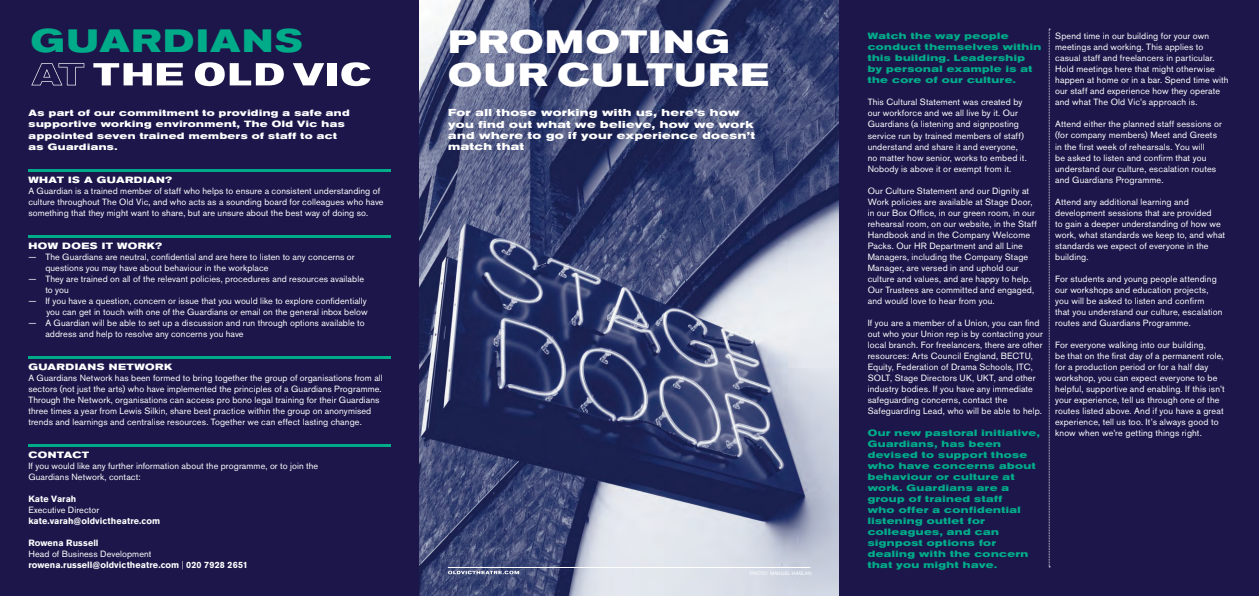
<style>
.page{position:relative;width:1259px;height:596px;background:#fff}
.page>*{position:absolute;margin:0;border:0;box-sizing:border-box;transform-origin:0 0}
._05_Type_Size_06{font:700 expanded 32px/33px "Akzidenz Grotesk BQ";letter-spacing:.05em;color:#fff;scale:1.06 1}
._05_Type_Size_06-2{font:700 expanded 32px "Akzidenz Grotesk BQ";letter-spacing:.05em;color:#00ab89;scale:1.06 1}
.Info{font:700 expanded 10px/11px "Akzidenz Grotesk BQ";letter-spacing:.045em;color:#fff;scale:1.06 1}
.Info-2{font:9px/11px "Akzidenz Grotesk BQ";letter-spacing:.015em;color:#fff}
.t1{font:700 expanded 9px/11px "Akzidenz Grotesk BQ";letter-spacing:.05em;color:#00ab89;scale:1.06 1}
.Info-3{font:700 expanded 9px/11px "Akzidenz Grotesk BQ";letter-spacing:.05em;color:#fff;scale:1.06 1}
.Info-4{font:700 9px/11px "Akzidenz Grotesk BQ";letter-spacing:.01em;color:#fff}
.bullets{font:5px "Akzidenz Grotesk BQ";color:#fff}
.s1{font-weight:700;font-stretch:expanded}
.s2{font-weight:700}
.s3{font-weight:400}
.s4{font-weight:300}
</style>
<div class="page">
<div style="left:411px;top:0;width:848px;height:595px;background:#1c164a"></div>
<div style="left:0;top:0;width:420px;height:595px;background:#1c164a"></div>
<hr style="left:29px;top:235px;width:362px;height:2px;background:#00ab89">
<hr style="left:28px;top:169px;width:363px;height:2px;background:#00ab89">
<hr style="left:29px;top:356px;width:362px;height:2px;background:#00ab89">
<hr style="left:29px;top:444px;width:362px;height:2px;background:#00ab89">
<svg style="left:93px;top:63px;width:90px;height:22px"></svg>
<svg style="left:195px;top:62px;width:89px;height:24px"></svg>
<svg style="left:31px;top:63px;width:53px;height:22px"></svg>
<div style="left:327px;top:63px;width:10px;height:22px;background:#fff"></div>
<svg style="left:341px;top:62px;width:29px;height:24px"></svg>
<svg style="left:293px;top:63px;width:31px;height:22px"></svg>
<img style="left:420px;top:0;width:418px;height:595px">
<hr style="left:448px;top:567px;width:362px;height:1px;background:#fff">
<svg style="left:448px;top:570px;width:71px;height:4px"></svg>
<svg style="left:1048px;top:29px;width:2px;height:538px"></svg>
<p class="_05_Type_Size_06-2" style="left:31px;top:22px;width:258px">GUARDIANS</p>
<p class="Info-3" style="left:29px;top:108px;width:304px">As part of our commitment to providing a safe and supportive working environment, The Old Vic has appointed seven trained members of staff to act as Guardians.</p>
<p class="Info-3" style="left:28px;top:174px;width:137px">WHAT IS A GUARDIAN?</p>
<p class="Info-2" style="left:28px;top:185px;width:357px">A Guardian is a trained member of staff who helps to ensure a consistent understanding of culture throughout The Old Vic, and who acts as a sounding board for colleagues who have something that they might want to share, but are unsure about the best way of doing so.</p>
<p class="Info-3" style="left:28px;top:240px;width:128px">HOW DOES IT WORK?</p>
<p class="Info-2" style="left:45px;top:251px;width:311px;text-indent:-17px">— The Guardians are neutral, confidential and are here to listen to any concerns or questions you may have about behaviour in the workplace</p>
<p class="Info-2" style="left:45px;top:273px;width:320px;text-indent:-17px">— They are trained on all of the relevant policies, procedures and resources available to you</p>
<p class="Info-2" style="left:28px;top:295px;width:341px;text-align:right">— If you have a question, concern or issue that you would like to explore confidentially you can get in touch with one of the Guardians or email on the general inbox below</p>
<p class="Info-2" style="left:45px;top:317px;width:321px;text-indent:-17px">— A Guardian will be able to set up a discussion and run through options available to address and help to resolve any concerns you have</p>
<p class="Info-3" style="left:28px;top:361px;width:137px">GUARDIANS NETWORK</p>
<p class="Info-2" style="left:28px;top:372px;width:356px">A Guardians Network has been formed to bring together the group of organisations from all sectors (not just the arts) who have implemented the principles of a Guardians Programme.<br>Through the Network, organisations can access pro bono legal training for their Guardians three times a year from Lewis Silkin, share best practice within the group on anonymised trends and learnings and centralise resources. Together we can effect lasting change.</p>
<p class="Info-2" style="left:28px;top:449px;width:291px"><span class="s1">CONTACT<br></span>If you would like any further information about the programme, or to join the<br>Guardians Network, contact:</p>
<p class="Info-2" style="left:28px;top:493px;width:72px"><span class="s2">Kate Varah<br></span>Executive Director</p>
<p class="Info-4" style="left:28px;top:515px;width:133px">kate.varah@oldvictheatre.com</p>
<p class="Info-4" style="left:28px;top:537px;width:221px">Rowena Russell<br><span class="s3">Head of Business Development </span>rowena.russell@oldvictheatre.com <span class="s4">|</span> 020 7928 2651</p>
<p class="_05_Type_Size_06" style="left:448px;top:25px;width:304px">PROMOTING<br>OUR CULTURE</p>
<p class="Info" style="left:448px;top:107px;width:291px">For all those working with us, here’s how you find out what we believe, how we work and where to go if your experience doesn’t match that</p>
<p class="bullets" style="left:750px;top:569px;width:63px">PHOTO: MANUEL HARLAN</p>
<p class="t1" style="left:867px;top:31px;width:165px">Watch the way people conduct themselves within this building. Leadership by personal example is at the core of our culture.</p>
<p class="Info-2" style="left:867px;top:97px;width:161px">This Cultural Statement was created by our workforce and we all live by it. Our Guardians (a listening and signposting service run by trained members of staff) understand and share it and everyone, no matter how senior, works to embed it.<br>Nobody is above it or exempt from it.</p>
<p class="Info-2" style="left:867px;top:185px;width:171px">Our Culture Statement and our Dignity at Work policies are available at Stage Door, in our Box Office, in our green room, in our rehearsal room, on our website, in the Staff Handbook and in the Company Welcome Packs. Our HR Department and all Line Managers, including the Company Stage Manager, are versed in and uphold our culture and values, and are happy to help.<br>Our Trustees are committed and engaged, and would love to hear from you.</p>
<p class="Info-2" style="left:867px;top:317px;width:177px">If you are a member of a Union, you can find out who your Union rep is by contacting your local branch. For freelancers, there are other resources: Arts Council England, BECTU, Equity, Federation of Drama Schools, ITC, SOLT, Stage Directors UK, UKT, and other industry bodies. If you have any immediate safeguarding concerns, contact the Safeguarding Lead, who will be able to help.</p>
<p class="t1" style="left:867px;top:427px;width:164px">Our new pastoral initiative,<br>Guardians, has been devised to support those who have concerns about behaviour or culture at work. Guardians are a group of trained staff<br>who offer a confidential listening outlet for colleagues, and can signpost options for dealing with the concern that you might have.</p>
<p class="Info-2" style="left:1055px;top:31px;width:175px">Spend time in our building for your own meetings and working. This applies to casual staff and freelancers in particular.<br>Hold meetings here that might otherwise happen at home or in a bar. Spend time with our staff and experience how they operate and what The Old Vic’s approach is.</p>
<p class="Info-2" style="left:1055px;top:119px;width:168px">Attend either the planned staff sessions or (for company members) Meet and Greets in the first week of rehearsals. You will<br>be asked to listen and confirm that you understand our culture, escalation routes and Guardians Programme.</p>
<p class="Info-2" style="left:1055px;top:196px;width:172px">Attend any additional learning and development sessions that are provided<br>to gain a deeper understanding of how we work, what standards we keep to, and what standards we expect of everyone in the building.</p>
<p class="Info-2" style="left:1055px;top:273px;width:169px">For students and young people attending our workshops and education projects, you will be asked to listen and confirm<br>that you understand our culture, escalation routes and Guardians Programme.</p>
<p class="Info-2" style="left:1055px;top:339px;width:171px">For everyone walking into our building,<br>be that on the first day of a permanent role, for a production period or for a half day workshop, you can expect everyone to be helpful, supportive and enabling. If this isn’t your experience, tell us through one of the routes listed above. And if you have a great experience, tell us too. It’s always good to know when we’re getting things right.</p>
</div>
